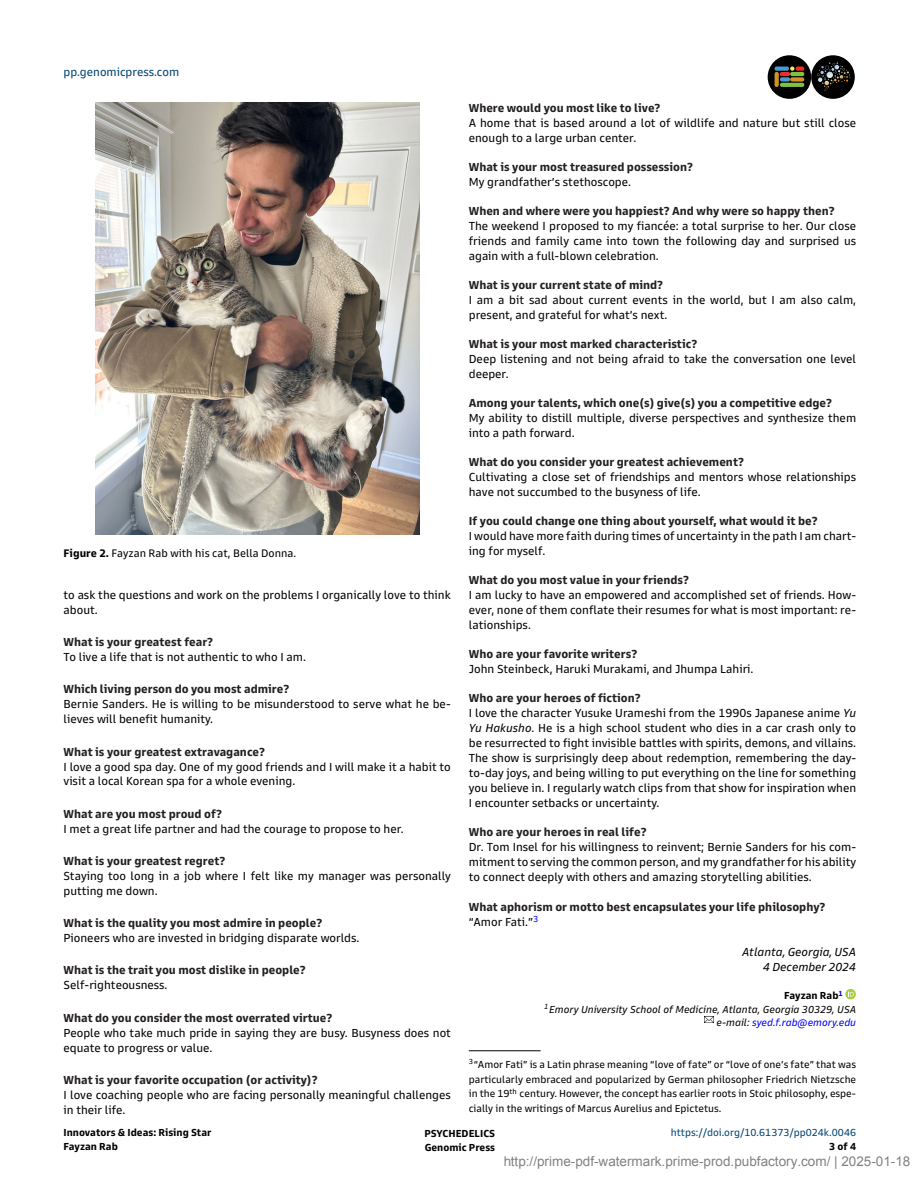
<style>
.page{position:relative;width:918px;height:1188px;background:#fff}
.page>*{position:absolute;margin:0;border:0;box-sizing:border-box;transform-origin:0 0}
.t1{font:13.5px "Arial";color:rgb(0 0 0/.5)}
.t2{font:12px/15px "Goldman Sans";color:#000}
.t3{font:700 12px/15px "Goldman Sans";color:#231f20}
.t4{font:italic 12px/15px "Goldman Sans";color:#000;text-align:right}
.t5{font:12px "Goldman Sans";color:#004473}
.t6{font:11.25px "Goldman Sans";color:#000}
.t7{font:10.5px/15px "Goldman Sans";color:#000;text-align:justify}
.t8{font:700 10.5px/13.5px "Goldman Sans";color:#000}
.t9{font:italic 10.5px "Goldman Sans";color:#000}
.t10{font:10.5px "Goldman Sans";color:#004473}
.t11{font:italic 10.5px "Goldman Sans";color:#00f}
.s1{font-weight:700}
.s2{font-weight:700;color:#231f20}
.s3{font-style:italic}
.s4{font-weight:400;color:#000}
.s5{color:#000}
</style>
<div class="page">
<div style="left:768px;top:55px;width:43px;height:44px;background:#000;border-radius:50%"></div>
<svg style="left:775px;top:67px;width:29px;height:20px"></svg>
<div style="left:811px;top:55px;width:44px;height:44px;background:#000;border-radius:50%"></div>
<svg style="left:817px;top:62px;width:33px;height:29px"></svg>
<img style="left:95px;top:102px;width:324px;height:432px">
<div style="left:845px;top:989px;width:11px;height:10px;background:#a5ce39;border-radius:50%"></div>
<svg style="left:848px;top:991px;width:6px;height:6px"></svg>
<svg style="left:705px;top:1017px;width:9px;height:5px"></svg>
<hr style="left:469px;top:1050px;width:72px;height:1px;background:#000">
<p class="t5" style="left:64px;top:67px;width:117px">pp.genomicpress.com</p>
<p class="t6" style="left:64px;top:548px;width:234px"><span class="s1">Figure 2.</span> Fayzan Rab with his cat, Bella Donna.</p>
<p class="t2" style="left:64px;top:588px;width:389px">to ask the questions and work on the problems I organically love to think about.</p>
<p class="t3" style="left:64px;top:636px;width:151px">What is your greatest fear?</p>
<p class="t2" style="left:64px;top:651px;width:244px">To live a life that is not authentic to who I am.</p>
<p class="t3" style="left:64px;top:683px;width:227px">Which living person do you most admire?</p>
<p class="t2" style="left:64px;top:698px;width:389px">Bernie Sanders. He is willing to be misunderstood to serve what he be&shy;lieves will benefit humanity.</p>
<p class="t3" style="left:64px;top:745px;width:203px">What is your greatest extravagance?</p>
<p class="t2" style="left:64px;top:760px;width:389px">I love a good spa day. One of my good friends and I will make it a habit to visit a local Korean spa for a whole evening.</p>
<p class="t3" style="left:64px;top:807px;width:160px">What are you most proud of?</p>
<p class="t2" style="left:64px;top:822px;width:342px">I met a great life partner and had the courage to propose to her.</p>
<p class="t3" style="left:64px;top:854px;width:163px">What is your greatest regret?</p>
<p class="t2" style="left:64px;top:869px;width:389px">Staying too long in a job where I felt like my manager was personally putting me down.</p>
<p class="t3" style="left:64px;top:917px;width:260px">What is the quality you most admire in people?</p>
<p class="t2" style="left:64px;top:932px;width:297px">Pioneers who are invested in bridging disparate worlds.</p>
<p class="t3" style="left:64px;top:964px;width:244px">What is the trait you most dislike in people?</p>
<p class="t2" style="left:64px;top:979px;width:106px">Self-righteousness.</p>
<p class="t3" style="left:64px;top:1011px;width:270px">What do you consider the most overrated virtue?</p>
<p class="t2" style="left:64px;top:1026px;width:389px">People who take much pride in saying they are busy. Busyness does not equate to progress or value.</p>
<p class="t3" style="left:64px;top:1073px;width:255px">What is your favorite occupation (or activity)?</p>
<p class="t2" style="left:64px;top:1088px;width:389px">I love coaching people who are facing personally meaningful challenges in their life.</p>
<p class="t3" style="left:469px;top:102px;width:193px">Where would you most like to live?</p>
<p class="t2" style="left:469px;top:117px;width:389px">A home that is based around a lot of wildlife and nature but still close enough to a large urban center.</p>
<p class="t3" style="left:469px;top:161px;width:226px">What is your most treasured possession?</p>
<p class="t2" style="left:469px;top:176px;width:164px">My grandfather’s stethoscope.</p>
<p class="t3" style="left:469px;top:205px;width:367px">When and where were you happiest? And why were so happy then?</p>
<p class="t2" style="left:469px;top:220px;width:389px;text-align:justify">The weekend I proposed to my fiancée: a total surprise to her. Our close friends and family came into town the following day and surprised us again with a full-blown celebration.</p>
<p class="t3" style="left:469px;top:279px;width:196px">What is your current state of mind?</p>
<p class="t2" style="left:469px;top:294px;width:389px">I am a bit sad about current events in the world, but I am also calm, present, and grateful for what’s next.</p>
<p class="t3" style="left:469px;top:338px;width:230px">What is your most marked characteristic?</p>
<p class="t2" style="left:469px;top:353px;width:389px">Deep listening and not being afraid to take the conversation one level deeper.</p>
<p class="t3" style="left:469px;top:397px;width:365px">Among your talents, which one(s) give(s) you a competitive edge?</p>
<p class="t2" style="left:469px;top:412px;width:389px">My ability to distill multiple, diverse perspectives and synthesize them into a path forward.</p>
<p class="t3" style="left:469px;top:456px;width:277px">What do you consider your greatest achievement?</p>
<p class="t2" style="left:469px;top:471px;width:389px">Cultivating a close set of friendships and mentors whose relationships have not succumbed to the busyness of life.</p>
<p class="t3" style="left:469px;top:515px;width:350px">If you could change one thing about yourself, what would it be?</p>
<p class="t2" style="left:469px;top:530px;width:389px">I would have more faith during times of uncertainty in the path I am chart&shy;ing for myself.</p>
<p class="t3" style="left:469px;top:574px;width:222px">What do you most value in your friends?</p>
<p class="t2" style="left:469px;top:589px;width:389px;text-align:justify">I am lucky to have an empowered and accomplished set of friends. How&shy;ever, none of them conflate their resumes for what is most important: re&shy;lationships.</p>
<p class="t3" style="left:469px;top:647px;width:170px">Who are your favorite writers?</p>
<p class="t2" style="left:469px;top:662px;width:286px">John Steinbeck, Haruki Murakami, and Jhumpa Lahiri.</p>
<p class="t2" style="left:469px;top:691px;width:389px"><span class="s2">Who are your heroes of fiction?<br></span>I love the character Yusuke Urameshi from the 1990s Japanese anime <span class="s3">Yu Yu Hakusho</span>. He is a high school student who dies in a car crash only to be resurrected to fight invisible battles with spirits, demons, and villains.<br>The show is surprisingly deep about redemption, remembering the day&shy;to-day joys, and being willing to put everything on the line for something you believe in. I regularly watch clips from that show for inspiration when I encounter setbacks or uncertainty.</p>
<p class="t3" style="left:469px;top:825px;width:179px">Who are your heroes in real life?</p>
<p class="t2" style="left:469px;top:840px;width:389px;text-align:justify">Dr. Tom Insel for his willingness to reinvent; Bernie Sanders for his com&shy;mitment to serving the common person, and my grandfather for his ability to connect deeply with others and amazing storytelling abilities.</p>
<p class="t3" style="left:469px;top:901px;width:358px">What aphorism or motto best encapsulates your life philosophy? <span class="s4">“Amor Fati.”</span><sup>3</sup></p>
<p class="t4" style="left:742px;top:945px;width:115px">Atlanta, Georgia, USA<br>4 December 2024</p>
<p class="t8" style="left:784px;top:990px;width:60px">Fayzan Rab<sup>1</sup></p>
<p class="t9" style="left:544px;top:1005px;width:314px"><sup>1</sup>Emory University School of Medicine, Atlanta, Georgia 30329, USA</p>
<p class="t11" style="left:716px;top:1019px;width:141px"><span class="s5">e-mail:</span> syed.f.rab@emory.edu</p>
<p class="t7" style="left:469px;top:1057px;width:389px"><sup>3</sup>“Amor Fati” is a Latin phrase meaning “love of fate” or “love of one’s fate” that was particularly embraced and popularized by German philosopher Friedrich Nietzsche in the 19<sup>th</sup> century. However, the concept has earlier roots in Stoic philosophy, espe&shy;cially in the writings of Marcus Aurelius and Epictetus.</p>
<p class="t8" style="left:64px;top:1127px;width:149px">Innovators &amp; Ideas: Rising Star<br>Fayzan Rab</p>
<p class="t10" style="left:671px;top:1129px;width:187px">https://doi.org/10.61373/pp024k.0046</p>
<p class="t8" style="left:425px;top:1128px;width:72px">PSYCHEDELICS<br>Genomic Press</p>
<p class="t8" style="left:829px;top:1140px;width:28px">3of4</p>
<p class="t1" style="left:503px;top:1153px;width:409px">http://prime-pdf-watermark.prime-prod.pubfactory.com/ | 2025-01-18</p>
</div>
